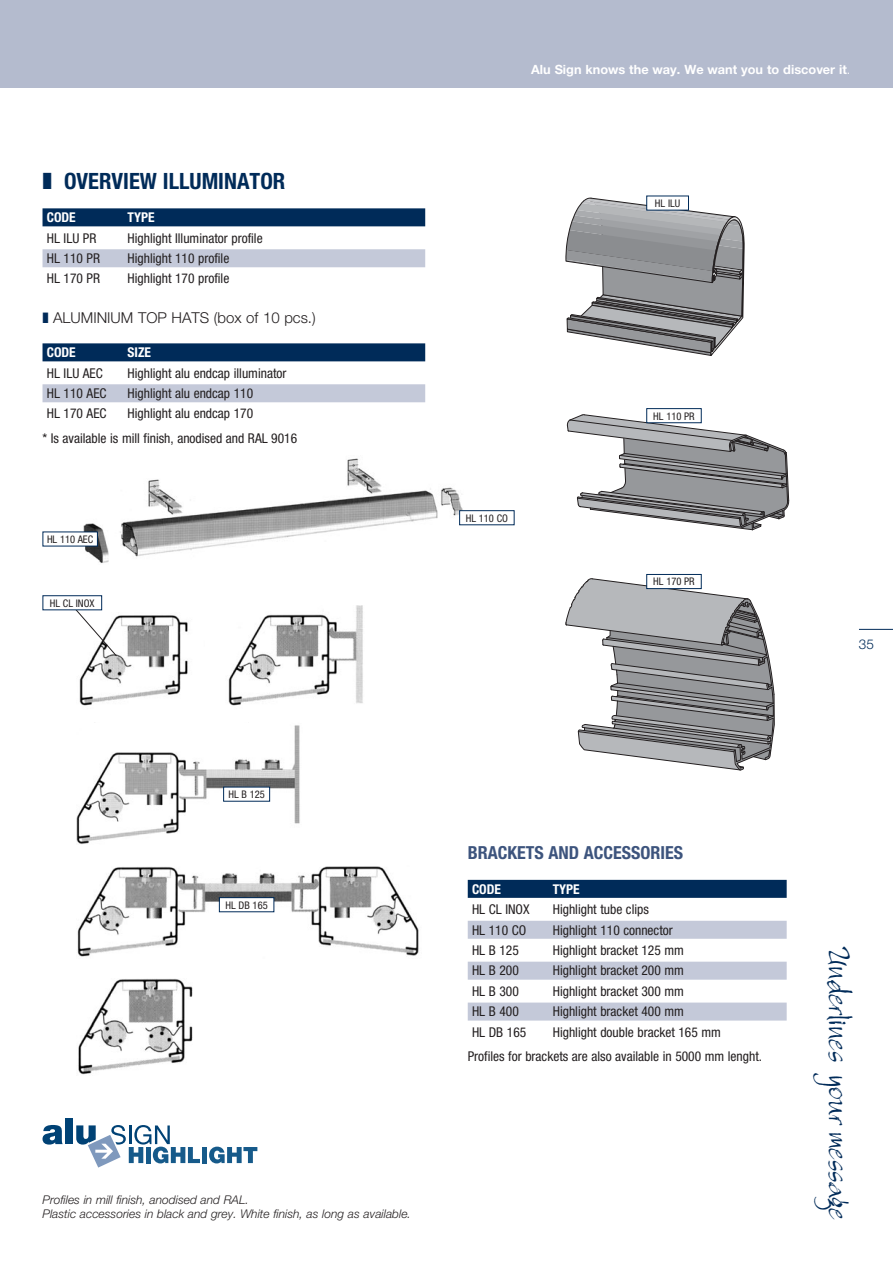
<style>
.page{position:relative;width:893px;height:1263px;background:#fff}
.page>*{position:absolute;margin:0;border:0;box-sizing:border-box;transform-origin:0 0}
.t1{font:31.5px "Bergell Plain";color:#002b59}
.t2{font:700 condensed 22.5px "Helvetica Neue LT Std";color:#002b59}
.t3{font:700 condensed 18px "Helvetica Neue LT Std";color:#3d547d}
.t4{font:300 15px "Helvetica Neue LT Std";color:#231f20}
.t5{font:condensed 13.5px/24.8px "Helvetica Neue LT Std";color:#231f20}
.t6{font:700 condensed 13.5px "Helvetica Neue LT Std";color:#fff}
.t7{font:300 13.5px "Helvetica Neue LT Std";color:#002b59}
.t8{font:700 12.75px "Helvetica Neue LT Std";color:#fff}
.t9{font:italic 300 12px/14.4px "Helvetica Neue LT Std";color:#231f20}
.t10{font:condensed 10.5px "Helvetica Neue LT Std";color:#231f20}
.s1{color:#002b59}
.s2{font-weight:300}
</style>
<div class="page">
<svg style="left:567px;top:414px;width:222px;height:116px"></svg>
<div style="left:647px;top:409px;width:54px;height:13px;background:#fff"></div>
<div style="left:646px;top:408px;width:56px;height:15px;border:1px solid #002b59"></div>
<div style="left:468px;top:880px;width:319px;height:18px;background:#002b59"></div>
<div style="left:468px;top:921px;width:319px;height:18px;background:#c4c9d9"></div>
<div style="left:468px;top:962px;width:319px;height:18px;background:#c4c9d9"></div>
<div style="left:468px;top:1002px;width:319px;height:18px;background:#c4c9d9"></div>
<div style="left:0;top:0;width:893px;height:87px;background:#b4bbce"></div>
<svg style="left:43px;top:1125px;width:20px;height:19px"></svg>
<div style="left:65px;top:1118px;width:8px;height:26px;background:#004275"></div>
<svg style="left:88px;top:1135px;width:33px;height:32px"></svg>
<svg style="left:76px;top:1125px;width:124px;height:38px"></svg>
<div style="left:202px;top:1147px;width:5px;height:16px;background:#165a8a"></div>
<svg style="left:209px;top:1146px;width:48px;height:17px"></svg>
<div style="left:43px;top:208px;width:382px;height:18px;background:#002b59"></div>
<div style="left:43px;top:249px;width:382px;height:18px;background:#c4c9d9"></div>
<div style="left:43px;top:343px;width:382px;height:18px;background:#002b59"></div>
<div style="left:43px;top:384px;width:382px;height:18px;background:#c4c9d9"></div>
<svg style="left:565px;top:197px;width:180px;height:159px"></svg>
<svg style="left:566px;top:578px;width:209px;height:192px"></svg>
<div style="left:647px;top:196px;width:41px;height:14px;background:#fff"></div>
<img style="left:81px;top:458px;width:383px;height:105px">
<img style="left:79px;top:615px;width:109px;height:91px">
<img style="left:78px;top:978px;width:115px;height:97px">
<img style="left:77px;top:725px;width:223px;height:119px">
<img style="left:77px;top:866px;width:342px;height:91px">
<img style="left:228px;top:605px;width:135px;height:101px">
<div style="left:43px;top:532px;width:54px;height:14px;background:#fff"></div>
<div style="left:647px;top:575px;width:54px;height:13px;background:#fff"></div>
<div style="left:646px;top:574px;width:56px;height:15px;border:1px solid #002b59"></div>
<svg style="left:73px;top:607px;width:44px;height:50px"></svg>
<div style="left:43px;top:596px;width:58px;height:13px;background:#fff"></div>
<div style="left:43px;top:595px;width:59px;height:15px;border:1px solid #002b59"></div>
<div style="left:224px;top:787px;width:45px;height:14px;background:#fff"></div>
<div style="left:220px;top:898px;width:54px;height:13px;background:#fff"></div>
<div style="left:219px;top:897px;width:55px;height:15px;border:1px solid #002b59"></div>
<div style="left:460px;top:511px;width:54px;height:13px;background:#fff"></div>
<div style="left:459px;top:510px;width:55px;height:15px;border:1px solid #002b59"></div>
<hr style="left:859px;top:629px;width:34px;height:1px;background:#002b59">
<h2 class="t2" style="left:43px;top:168px;width:244px">❚ OVERVIEW ILLUMINATOR</h2>
<p class="t6" style="left:47px;top:209px;width:30px">CODE</p>
<p class="t6" style="left:128px;top:209px;width:28px">TYPE</p>
<p class="t5" style="left:47px;top:225px;width:51px">HL ILU PR</p>
<p class="t5" style="left:128px;top:225px;width:137px">Highlight Illuminator profile</p>
<p class="t5" style="left:47px;top:246px;width:55px">HL 110 PR</p>
<p class="t5" style="left:128px;top:246px;width:103px">Highlight 110 profile</p>
<p class="t5" style="left:47px;top:266px;width:55px">HL 170 PR</p>
<p class="t5" style="left:128px;top:266px;width:103px">Highlight 170 profile</p>
<p class="t4" style="left:43px;top:309px;width:275px"><span class="s1">❚</span> ALUMINIUM TOP HATS (box of 10 pcs.)</p>
<p class="t6" style="left:47px;top:344px;width:30px">CODE</p>
<p class="t6" style="left:128px;top:344px;width:25px">SIZE</p>
<p class="t5" style="left:47px;top:360px;width:58px">HL ILU AEC</p>
<p class="t5" style="left:128px;top:360px;width:160px">Highlight alu endcap illuminator</p>
<p class="t5" style="left:47px;top:381px;width:61px">HL 110 AEC</p>
<p class="t5" style="left:128px;top:381px;width:127px">Highlight alu endcap 110</p>
<p class="t5" style="left:47px;top:401px;width:61px">HL 170 AEC</p>
<p class="t5" style="left:43px;top:401px;width:256px;text-indent:85px">Highlight alu endcap 170<br>* Is available is mill finish, anodised and RAL 9016</p>
<p class="t10" style="left:47px;top:533px;width:48px">HL 110 AEC</p>
<p class="t10" style="left:50px;top:597px;width:46px">HL CL INOX</p>
<p class="t10" style="left:228px;top:788px;width:38px">HL B 125</p>
<p class="t10" style="left:225px;top:899px;width:44px">HL DB 165</p>
<p class="t9" style="left:43px;top:1192px;width:370px">Profiles in mill finish, anodised and RAL.<br>Plastic accessories in black and grey. White finish, as long as available.</p>
<p class="t8" style="left:531px;top:62px;width:321px">Alu Sign knows the way. We want you to discover it<span class="s2">.</span></p>
<p class="t10" style="left:655px;top:197px;width:27px">HL ILU</p>
<p class="t10" style="left:466px;top:512px;width:44px">HL 110 CO</p>
<p class="t10" style="left:653px;top:410px;width:43px">HL 110 PR</p>
<p class="t10" style="left:653px;top:576px;width:43px">HL 170 PR</p>
<p class="t7" style="left:859px;top:635px;width:17px">35</p>
<h3 class="t3" style="left:468px;top:842px;width:217px">BRACKETS AND ACCESSORIES</h3>
<p class="t6" style="left:472px;top:881px;width:30px">CODE</p>
<p class="t6" style="left:553px;top:881px;width:28px">TYPE</p>
<p class="t5" style="left:472px;top:897px;width:59px">HL CL INOX</p>
<p class="t5" style="left:553px;top:897px;width:98px">Highlight tube clips</p>
<p class="t5" style="left:472px;top:917px;width:56px">HL 110 CO</p>
<p class="t5" style="left:553px;top:917px;width:122px">Highlight 110 connector</p>
<p class="t5" style="left:472px;top:938px;width:48px">HL B 125</p>
<p class="t5" style="left:553px;top:938px;width:133px">Highlight bracket 125 mm</p>
<p class="t5" style="left:472px;top:958px;width:48px">HL B 200</p>
<p class="t5" style="left:553px;top:958px;width:133px">Highlight bracket 200 mm</p>
<p class="t5" style="left:472px;top:979px;width:48px">HL B 300</p>
<p class="t5" style="left:553px;top:979px;width:133px">Highlight bracket 300 mm</p>
<p class="t5" style="left:472px;top:999px;width:48px">HL B 400</p>
<p class="t5" style="left:553px;top:999px;width:133px">Highlight bracket 400 mm</p>
<p class="t5" style="left:472px;top:1019px;width:56px">HL DB 165</p>
<p class="t5" style="left:468px;top:1019px;width:296px;text-indent:85px">Highlight double bracket 165 mm<br>Profiles for brackets are also available in 5000 mm lenght.</p>
<h1 class="t1" style="left:858px;top:946px;width:276px;rotate:90deg">Underlines your message</h1>
</div>
